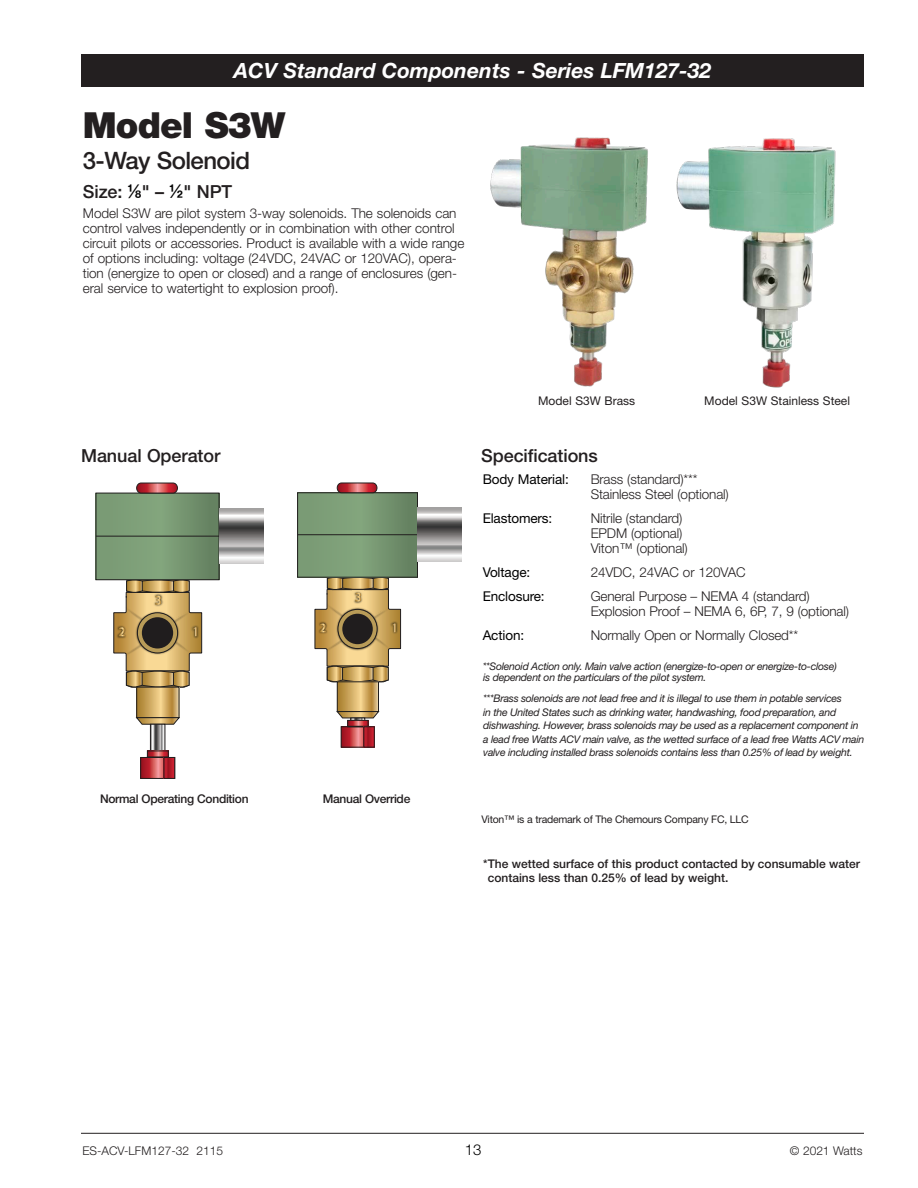
<style>
.page{position:relative;width:918px;height:1188px;background:#fff}
.page>*{position:absolute;margin:0;border:0;box-sizing:border-box;transform-origin:0 0}
.t1{font:900 36px "Helvetica Neue LT Std";letter-spacing:-.025em;color:#231f20}
.t2{font:500 24px "Helvetica Neue LT Std";letter-spacing:-.025em;color:#231f20}
.t3{font:italic 700 21px "Helvetica Neue LT Std";color:#fff}
.t4{font:500 18px "Helvetica Neue LT Std";letter-spacing:-.005em;color:#231f20}
.t5{font:300 15px "Helvetica Neue LT Std";color:#000}
.t6{font:300 13.5px/15px "Helvetica Neue LT Std";letter-spacing:-.005em;color:#231f20}
.t7{font:13.5px "Helvetica Neue LT Std";letter-spacing:-.01em;color:#000}
.t8{font:500 12px/13.5px "Helvetica Neue LT Std";color:#231f20}
.t9{font:500 12px "Helvetica Neue LT Std";letter-spacing:-.025em;color:#231f20}
.t10{font:12px "Helvetica Neue LT Std";color:#231f20}
.t11{font:300 12px "Helvetica Neue LT Std";color:#231f20}
.t12{font:italic 10.5px/13.5px "Helvetica Neue LT Std";letter-spacing:-.025em;color:#231f20}
.t13{font:10.5px "Helvetica Neue LT Std";letter-spacing:-.025em;color:#231f20}
.s1{font-family:"N Haas Grotesk TX Pro 65 Md";font-weight:400;font-size:15.45px;color:#000}
</style>
<div class="page">
<img style="left:490px;top:137px;width:158px;height:250px">
<img style="left:676px;top:138px;width:160px;height:250px">
<hr style="left:81px;top:1133px;width:783px;height:1px;background:#231f20">
<div style="left:81px;top:54px;width:783px;height:32px;background:#231f20"></div>
<svg style="left:339px;top:684px;width:38px;height:26px"></svg>
<div style="left:337px;top:682px;width:42px;height:30px;border:1px solid #201e1e"></div>
<svg style="left:343px;top:744px;width:21px;height:1px"></svg>
<svg style="left:337px;top:711px;width:42px;height:33px"></svg>
<svg style="left:366px;top:729px;width:6px;height:16px"></svg>
<svg style="left:300px;top:495px;width:116px;height:80px;background:#789873"></svg>
<hr style="left:298px;top:534px;width:120px;height:1px;background:#211e1e">
<svg style="left:315px;top:577px;width:86px;height:105px"></svg>
<svg style="left:337px;top:483px;width:40px;height:10px"></svg>
<div style="left:337px;top:483px;width:40px;height:10px;border:1px solid #211e1e;border-radius:5px"></div>
<svg style="left:418px;top:508px;width:43px;height:53px;background:#a1a09f"></svg>
<svg style="left:139px;top:689px;width:38px;height:27px"></svg>
<div style="left:137px;top:687px;width:42px;height:31px;border:1px solid #201e1e"></div>
<svg style="left:136px;top:718px;width:43px;height:33px"></svg>
<svg style="left:149px;top:753px;width:17px;height:3px"></svg>
<svg style="left:143px;top:759px;width:21px;height:17px"></svg>
<svg style="left:147px;top:757px;width:17px;height:1px"></svg>
<svg style="left:166px;top:759px;width:7px;height:17px"></svg>
<div style="left:164px;top:757px;width:11px;height:21px;border:1px solid #211e1e"></div>
<svg style="left:98px;top:495px;width:119px;height:83px;background:#779872"></svg>
<div style="left:96px;top:493px;width:123px;height:87px;border:1px solid #211e1e"></div>
<hr style="left:96px;top:536px;width:123px;height:1px;background:#211e1e">
<svg style="left:114px;top:580px;width:88px;height:108px"></svg>
<svg style="left:137px;top:483px;width:40px;height:10px"></svg>
<div style="left:137px;top:483px;width:41px;height:10px;border:1px solid #211e1e;border-radius:5px"></div>
<svg style="left:219px;top:509px;width:45px;height:54px;background:#a1a09f"></svg>
<h3 class="t3" style="left:234px;top:57px;width:479px">ACV Standard Components - Series LFM127-32</h3>
<h1 class="t1" style="left:83px;top:103px;width:204px">Model S3W</h1>
<h2 class="t2" style="left:83px;top:146px;width:169px">3-Way Solenoid</h2>
<h3 class="t4" style="left:83px;top:181px;width:151px">Size: <span class="s1">1/8</span>" – <span class="s1">1/2</span>" NPT</h3>
<p class="t6" style="left:83px;top:206px;width:383px">Model S3W are pilot system 3-way solenoids. The solenoids can control valves independently or in combination with other control circuit pilots or accessories. Product is available with a wide range of options including: voltage (24VDC, 24VAC or 120VAC), opera&shy;tion (energize to open or closed) and a range of enclosures (gen&shy;eral service to watertight to explosion proof).</p>
<p class="t10" style="left:538px;top:393px;width:99px">Model S3W Brass</p>
<p class="t10" style="left:704px;top:393px;width:147px">Model S3W Stainless Steel</p>
<h3 class="t4" style="left:81px;top:445px;width:141px">Manual Operator</h3>
<h3 class="t4" style="left:481px;top:445px;width:118px">Specifications</h3>
<p class="t9" style="left:100px;top:792px;width:150px">Normal Operating Condition</p>
<p class="t9" style="left:323px;top:792px;width:89px">Manual Override</p>
<p class="t7" style="left:483px;top:471px;width:88px">Body Material:</p>
<p class="t6" style="left:591px;top:471px;width:140px">Brass (standard)***<br>Stainless Steel (optional)</p>
<p class="t7" style="left:483px;top:510px;width:71px">Elastomers:</p>
<p class="t6" style="left:591px;top:510px;width:99px">Nitrile (standard)<br>EPDM (optional)<br>Viton™ (optional)</p>
<p class="t7" style="left:483px;top:564px;width:49px">Voltage:</p>
<p class="t6" style="left:591px;top:564px;width:156px">24VDC, 24VAC or 120VAC</p>
<p class="t7" style="left:483px;top:588px;width:64px">Enclosure:</p>
<p class="t6" style="left:591px;top:588px;width:260px">General Purpose – NEMA 4 (standard)<br>Explosion Proof – NEMA 6, 6P, 7, 9 (optional)</p>
<p class="t7" style="left:483px;top:627px;width:43px">Action:</p>
<p class="t6" style="left:591px;top:627px;width:209px">Normally Open or Normally Closed**</p>
<p class="t12" style="left:483px;top:660px;width:356px;line-height:11.7px">**Solenoid Action only. Main valve action (energize-to-open or energize-to-close) is dependent on the particulars of the pilot system.</p>
<p class="t12" style="left:483px;top:692px;width:383px">***Brass solenoids are not lead free and it is illegal to use them in potable services<br>in the United States such as drinking water, handwashing, food preparation, and dishwashing. However, brass solenoids may be used as a replacement component in a lead free Watts ACV main valve, as the wetted surface of a lead free Watts ACV main valve including installed brass solenoids contains less than 0.25% of lead by weight.</p>
<p class="t13" style="left:482px;top:813px;width:269px">Viton™ is a trademark of The Chemours Company FC, LLC</p>
<p class="t8" style="left:488px;top:857px;width:374px;text-indent:-4px">*The wetted surface of this product contacted by consumable water contains less than 0.25% of lead by weight.</p>
<p class="t11" style="left:83px;top:1143px;width:142px">ES-ACV-LFM127-32 2115</p>
<p class="t5" style="left:465px;top:1140px;width:18px">13</p>
<p class="t11" style="left:790px;top:1143px;width:74px">© 2021 Watts</p>
</div>
